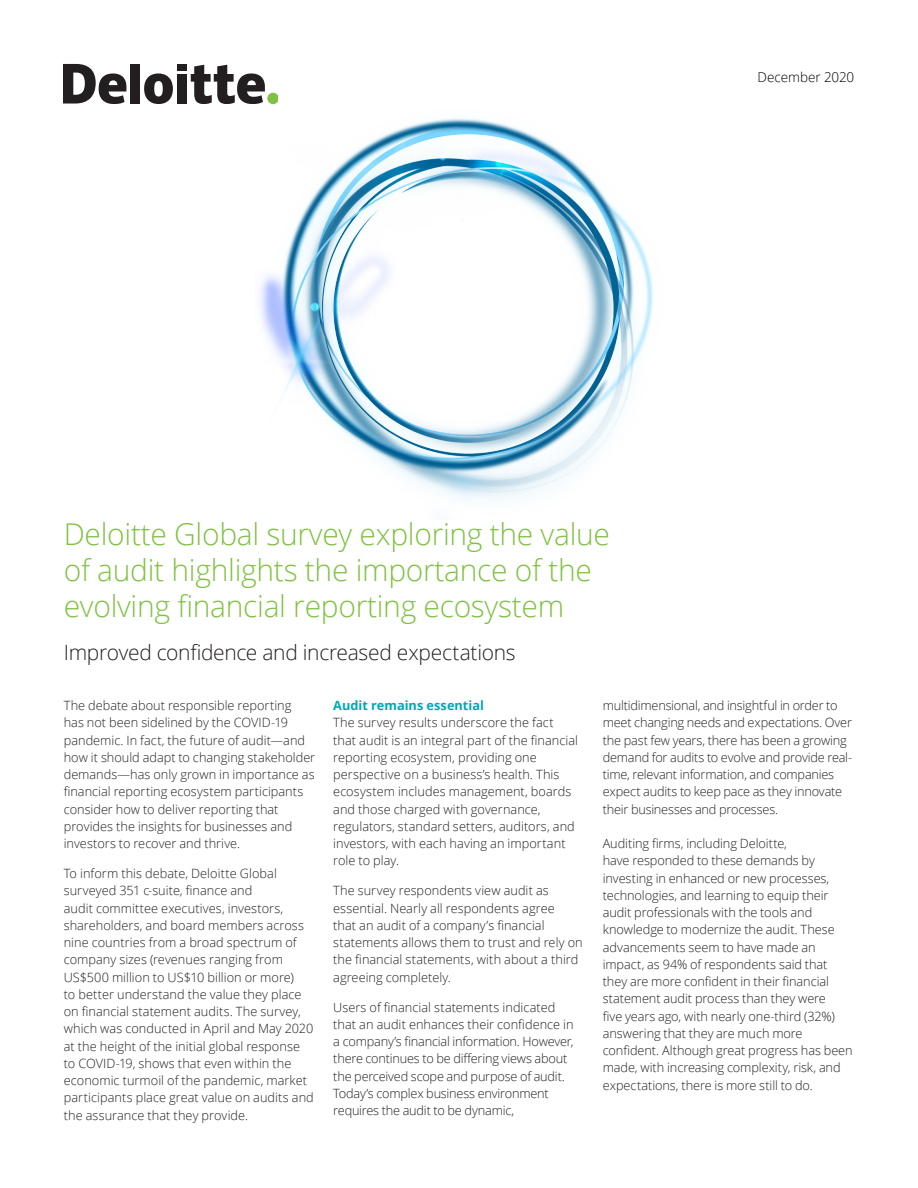
<style>
.page{position:relative;width:918px;height:1188px;background:#fff}
.page>*{position:absolute;margin:0;border:0;box-sizing:border-box;transform-origin:0 0}
.Story_heading_light{font:300 30px/36px "Open Sans";letter-spacing:-.01em;color:#7fc241}
.Introduction__14_18p{font:300 21px "Open Sans";letter-spacing:-.015em;color:#231f20}
.Body_copy__8_5_12pt{font:300 13.5px "Open Sans";color:#000}
.t1{font:300 12.75px/17.2px "Open Sans";color:#231f20}
.Subhead_A__8_5_12pt{font:700 12.75px "Open Sans";color:#00a6b9}
</style>
<div class="page">
<div style="left:267px;top:93px;width:11px;height:11px;background:#7fc241;border-radius:50%"></div>
<div style="left:130px;top:64px;width:10px;height:40px;background:#231f20"></div>
<svg style="left:144px;top:73px;width:29px;height:31px"></svg>
<div style="left:177px;top:74px;width:10px;height:30px;background:#231f20"></div>
<div style="left:177px;top:64px;width:10px;height:6px;background:#231f20"></div>
<svg style="left:191px;top:65px;width:74px;height:39px"></svg>
<svg style="left:64px;top:64px;width:62px;height:40px"></svg>
<img style="left:259px;top:118px;width:394px;height:383px">
<p class="Body_copy__8_5_12pt" style="left:757px;top:68px;width:98px">December 2020</p>
<p class="Story_heading_light" style="left:64px;top:515px;width:548px">Deloitte Global survey exploring the value of audit highlights the importance of the evolving financial reporting ecosystem</p>
<p class="Introduction__14_18p" style="left:64px;top:638px;width:453px">Improved confidence and increased expectations</p>
<p class="t1" style="left:64px;top:697px;width:253px">The debate about responsible reporting<br>has not been sidelined by the COVID-19 pandemic. In fact, the future of audit—and how it should adapt to changing stakeholder demands—has only grown in importance as financial reporting ecosystem participants consider how to deliver reporting that provides the insights for businesses and investors to recover and thrive.</p>
<p class="t1" style="left:64px;top:865px;width:252px">To inform this debate, Deloitte Global surveyed 351 c-suite, finance and<br>audit committee executives, investors, shareholders, and board members across nine countries from a broad spectrum of company sizes (revenues ranging from US$500 million to US$10 billion or more)<br>to better understand the value they place on financial statement audits. The survey, which was conducted in April and May 2020 at the height of the initial global response to COVID-19, shows that even within the economic turmoil of the pandemic, market participants place great value on audits and the assurance that they provide.</p>
<p class="Subhead_A__8_5_12pt" style="left:333px;top:697px;width:152px">Audit remains essential</p>
<p class="t1" style="left:333px;top:714px;width:246px">The survey results underscore the fact that audit is an integral part of the financial reporting ecosystem, providing one perspective on a business’s health. This ecosystem includes management, boards and those charged with governance, regulators, standard setters, auditors, and investors, with each having an important role to play.</p>
<p class="t1" style="left:333px;top:882px;width:251px">The survey respondents view audit as essential. Nearly all respondents agree<br>that an audit of a company’s financial statements allows them to trust and rely on the financial statements, with about a third agreeing completely.</p>
<p class="t1" style="left:333px;top:998px;width:242px">Users of financial statements indicated that an audit enhances their confidence in a company’s financial information. However, there continues to be differing views about the perceived scope and purpose of audit.<br>Today’s complex business environment requires the audit to be dynamic,</p>
<p class="t1" style="left:603px;top:697px;width:251px">multidimensional, and insightful in order to meet changing needs and expectations. Over the past few years, there has been a growing demand for audits to evolve and provide real&shy;time, relevant information, and companies expect audits to keep pace as they innovate their businesses and processes.</p>
<p class="t1" style="left:603px;top:835px;width:251px">Auditing firms, including Deloitte,<br>have responded to these demands by investing in enhanced or new processes, technologies, and learning to equip their audit professionals with the tools and knowledge to modernize the audit. These advancements seem to have made an impact, as 94% of respondents said that they are more confident in their financial statement audit process than they were<br>five years ago, with nearly one-third (32%) answering that they are much more confident. Although great progress has been made, with increasing complexity, risk, and expectations, there is more still to do.</p>
</div>
